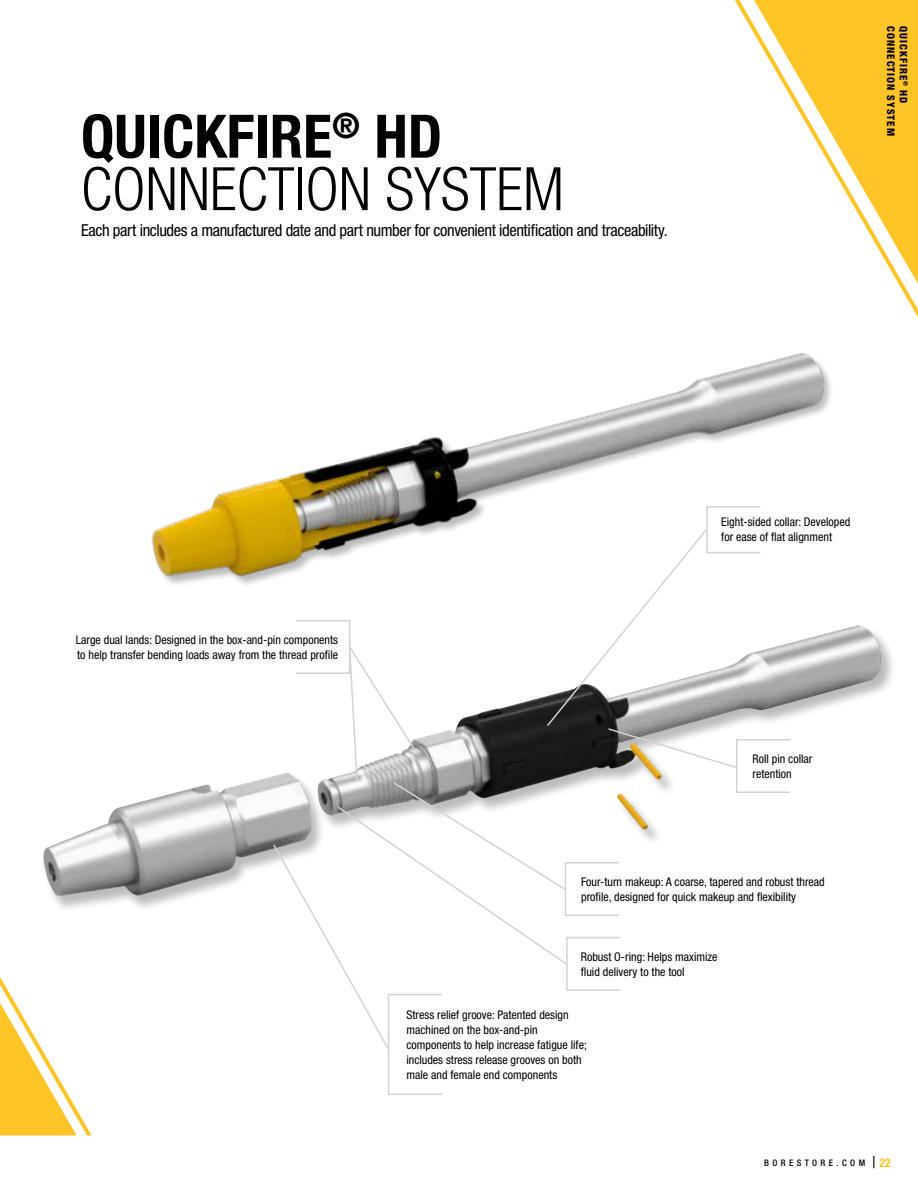
<style>
.page{position:relative;width:918px;height:1188px;background:#fff}
.page>*{position:absolute;margin:0;border:0;box-sizing:border-box;transform-origin:0 0}
.t1{font:300 condensed 60px/52.5px "Helvetica Neue LT Std";color:#000}
.t2{font:condensed 16.5px "Helvetica Neue LT Std";letter-spacing:-.025em;color:#000}
.t3{font:condensed 12px/15px "Helvetica Neue LT Std";color:#000}
.t4{font:800 condensed 10.5px/12.6px "Helvetica Neue LT Std";letter-spacing:.1em;color:#000}
.t5{font:500 condensed 9px "Helvetica Neue LT Std";letter-spacing:.38em;color:#000}
.s1{font-weight:700}
.s2{font-weight:400;font-size:16.5px}
.s3{font-weight:700;font-size:12px;color:#ffc425}
</style>
<div class="page">
<svg style="left:735px;top:0;width:183px;height:317px"></svg>
<svg style="left:0;top:977px;width:92px;height:159px"></svg>
<div style="left:42px;top:626px;width:854px;height:286px;background:#000;opacity:.27"></div>
<img style="left:43px;top:625px;width:838px;height:272px">
<img style="left:151px;top:353px;width:680px;height:232px">
<div style="left:388px;top:994px;width:55px;height:101px;border:2px solid #d1d3d4"></div>
<div style="left:736px;top:739px;width:55px;height:54px;border:2px solid #d1d3d4"></div>
<div style="left:706px;top:506px;width:55px;height:47px;border:2px solid #d1d3d4"></div>
<svg style="left:272px;top:528px;width:466px;height:522px"></svg>
<div style="left:566px;top:937px;width:55px;height:54px;border:2px solid #d1d3d4"></div>
<h1 class="t1" style="left:81px;top:110px;width:485px"><span class="s1">QUICKFIRE</span><sup>®</sup> <span class="s1">HD<br></span>CONNECTION SYSTEM</h1>
<h2 class="t2" style="left:81px;top:220px;width:588px">Each part includes a manufactured date and part number for convenient identification and traceability.</h2>
<p class="t4" style="left:910px;top:26px;width:111px;rotate:90deg">QUICKFIRE<sup>®</sup> HD<br>CONNECTION SYSTEM</p>
<p class="t3" style="left:76px;top:632px;width:264px">Large dual lands: Designed in the box-and-pin components to help transfer bending loads away from the thread profile</p>
<p class="t3" style="left:721px;top:515px;width:131px">Eight-sided collar: Developed for ease of flat alignment</p>
<p class="t3" style="left:753px;top:751px;width:61px">Roll pin collar retention</p>
<p class="t3" style="left:581px;top:874px;width:245px">Four-turn makeup: A coarse, tapered and robust thread profile, designed for quick makeup and flexibility</p>
<p class="t3" style="left:581px;top:949px;width:138px">Robust O-ring: Helps maximize fluid delivery to the tool</p>
<p class="t3" style="left:406px;top:1007px;width:182px">Stress relief groove: Patented design machined on the box-and-pin components to help increase fatigue life; includes stress release grooves on both male and female end components</p>
<p class="t5" style="left:764px;top:1158px;width:128px">BORESTORE.COM <span class="s2">|</span><span class="s3">22</span></p>
</div>
